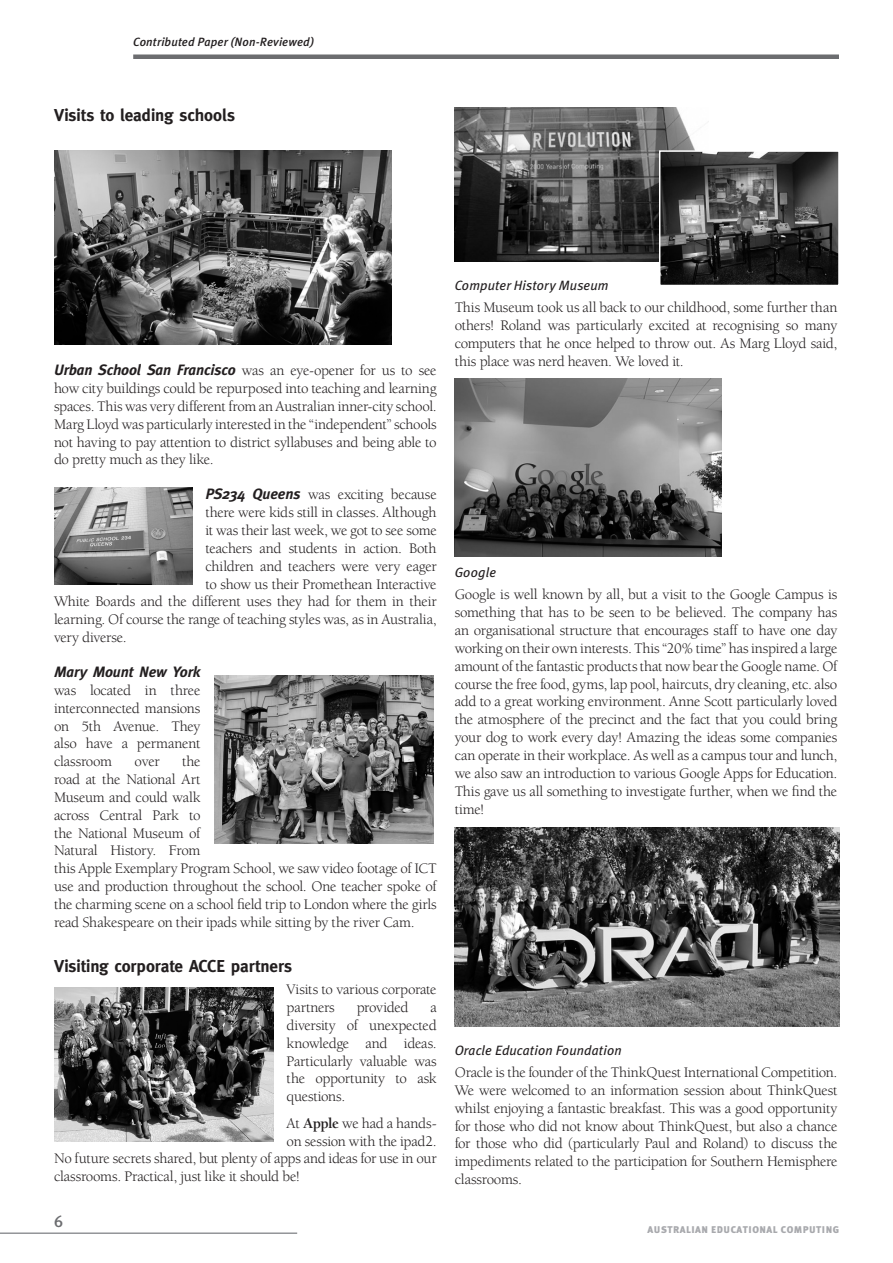
<style>
.page{position:relative;width:893px;height:1263px;background:#fff}
.page>*{position:absolute;margin:0;border:0;box-sizing:border-box;transform-origin:0 0}
.H2_Abstract_heading{font:700 17.25px "Meta";letter-spacing:-.005em;color:#231f20}
.t1{font:500 16.5px "Meta Plus";color:#6c6d70}
.Body_copy_-_normal{font:15px/17.9px "Berkeley";letter-spacing:-.02em;color:#231f20;text-align:justify}
.Meta_9pt_Bold_Ital{font:italic 13.5px "Meta Plus";letter-spacing:.01em;color:#231f20}
.t2{font:italic 500 12px "Meta Plus";letter-spacing:.01em;color:#231f20}
.t3{font:900 9.75px "Meta Plus";letter-spacing:.05em;color:#a8a9ad}
.s1{font-family:"Meta Plus";font-weight:700;font-style:italic}
.s2{font-weight:700}
</style>
<div class="page">
<img style="left:54px;top:151px;width:337px;height:193px">
<img style="left:455px;top:108px;width:240px;height:154px">
<img style="left:455px;top:378px;width:266px;height:178px">
<img style="left:455px;top:828px;width:385px;height:198px">
<img style="left:54px;top:488px;width:139px;height:97px">
<img style="left:214px;top:675px;width:219px;height:169px">
<img style="left:662px;top:153px;width:175px;height:130px">
<div style="left:659px;top:150px;width:181px;height:136px;border:2px solid #fff"></div>
<img style="left:54px;top:987px;width:219px;height:154px">
<hr style="left:0;top:1232px;width:297px;height:2px;background:#939598">
<div style="left:133px;top:54px;width:706px;height:5px;background:#6c6d70"></div>
<p class="t2" style="left:133px;top:35px;width:182px">Contributed Paper (Non-Reviewed)</p>
<p class="H2_Abstract_heading" style="left:54px;top:105px;width:183px">Visits to leading schools</p>
<p class="Body_copy_-_normal" style="left:54px;top:362px;width:384px"><span class="s1">Urban School San Francisco</span> was an eye-opener for us to see how city buildings could be repurposed into teaching and learning spaces. This was very different from an Australian inner-city school.<br>Marg Lloyd was particularly interested in the “independent” schools not having to pay attention to district syllabuses and being able to do pretty much as they like.</p>
<p class="Body_copy_-_normal" style="left:205px;top:486px;width:233px"><span class="s1">PS234 Queens</span> was exciting because</p>
<p class="Body_copy_-_normal" style="left:205px;top:504px;width:233px">there were kids still in classes. Although</p>
<p class="Body_copy_-_normal" style="left:205px;top:522px;width:233px">it was their last week, we got to see some</p>
<p class="Body_copy_-_normal" style="left:205px;top:539px;width:233px">teachers and students in action. Both</p>
<p class="Body_copy_-_normal" style="left:205px;top:557px;width:233px">children and teachers were very eager</p>
<p class="Body_copy_-_normal" style="left:205px;top:575px;width:233px">to show us their Promethean Interactive</p>
<p class="Body_copy_-_normal" style="left:54px;top:593px;width:384px">White Boards and the different uses they had for them in their</p>
<p class="Body_copy_-_normal" style="left:54px;top:611px;width:384px">learning. Of course the range of teaching styles was, as in Australia,</p>
<p class="Body_copy_-_normal" style="left:54px;top:629px;width:74px">very diverse.</p>
<p class="Body_copy_-_normal" style="left:54px;top:664px;width:148px"><span class="s1">Mary Mount New York </span>was located in three interconnected mansions on 5th Avenue. They also have a permanent classroom</p>
<p class="Body_copy_-_normal" style="left:54px;top:753px;width:384px;text-align:left;text-indent:128px">the<br>road at the National Art<br>Museum and could walk<br>across Central Park to<br>the National Museum of<br>Natural History. From<br>this Apple Exemplary Program School, we saw video footage of ICT use and production throughout the school. One teacher spoke of the charming scene on a school field trip to London where the girls read Shakespeare on their ipads while sitting by the river Cam.</p>
<p class="H2_Abstract_heading" style="left:54px;top:956px;width:240px">Visiting corporate ACCE partners</p>
<p class="Body_copy_-_normal" style="left:287px;top:981px;width:152px">Visits to various corporate partners</p>
<p class="Body_copy_-_normal" style="left:135px;top:753px;width:26px">over</p>
<p class="Body_copy_-_normal" style="left:357px;top:999px;width:53px">provided</p>
<p class="Body_copy_-_normal" style="left:287px;top:999px;width:152px;text-indent:144px">a diversity of unexpected knowledge and ideas.<br>Particularly valuable was the opportunity to ask questions.</p>
<p class="Body_copy_-_normal" style="left:287px;top:1114px;width:152px">At <span class="s2">Apple</span> we had a hands-</p>
<p class="Body_copy_-_normal" style="left:287px;top:1132px;width:152px">on session with the ipad2.</p>
<p class="Body_copy_-_normal" style="left:54px;top:1150px;width:384px">No future secrets shared, but plenty of apps and ideas for use in our</p>
<p class="Body_copy_-_normal" style="left:54px;top:1168px;width:248px">classrooms. Practical, just like it should be!</p>
<p class="t1" style="left:54px;top:1211px;width:11px">6</p>
<p class="Meta_9pt_Bold_Ital" style="left:455px;top:278px;width:155px">Computer History Museum</p>
<p class="Body_copy_-_normal" style="left:455px;top:299px;width:384px">This Museum took us all back to our childhood, some further than others! Roland was particularly excited at recognising so many computers that he once helped to throw out. As Marg Lloyd said, this place was nerd heaven. We loved it.</p>
<p class="Meta_9pt_Bold_Ital" style="left:455px;top:565px;width:43px">Google</p>
<p class="Body_copy_-_normal" style="left:455px;top:586px;width:384px">Google is well known by all, but a visit to the Google Campus is something that has to be seen to be believed. The company has an organisational structure that encourages staff to have one day working on their own interests. This “20% time” has inspired a large amount of the fantastic products that now bear the Google name. Of course the free food, gyms, lap pool, haircuts, dry cleaning, etc. also add to a great working environment. Anne Scott particularly loved the atmosphere of the precinct and the fact that you could bring your dog to work every day! Amazing the ideas some companies can operate in their workplace. As well as a campus tour and lunch, we also saw an introduction to various Google Apps for Education.<br>This gave us all something to investigate further, when we find the time!</p>
<p class="Meta_9pt_Bold_Ital" style="left:455px;top:1042px;width:168px">Oracle Education Foundation</p>
<p class="Body_copy_-_normal" style="left:455px;top:1064px;width:384px">Oracle is the founder of the ThinkQuest International Competition.<br>We were welcomed to an information session about ThinkQuest whilst enjoying a fantastic breakfast. This was a good opportunity for those who did not know about ThinkQuest, but also a chance for those who did (particularly Paul and Roland) to discuss the impediments related to the participation for Southern Hemisphere classrooms.</p>
<p class="t3" style="left:648px;top:1224px;width:193px">AUSTRALIAN EDUCATIONAL COMPUTING</p>
</div>
